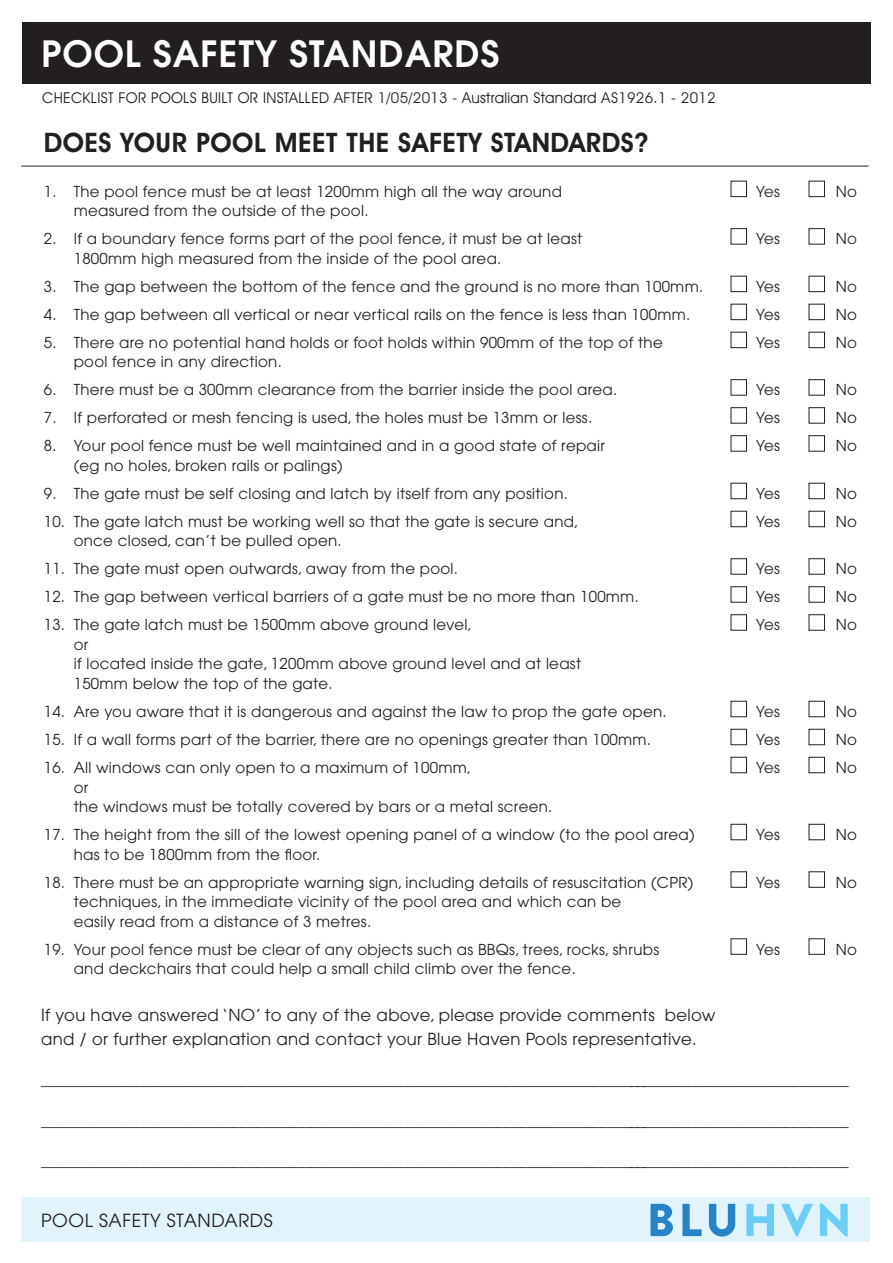
<style>
.page{position:relative;width:893px;height:1263px;background:#fff}
.page>*{position:absolute;margin:0;border:0;box-sizing:border-box;transform-origin:0 0}
.t1{font:600 36px "Avant Garde";letter-spacing:.03em;color:#fff}
.t2{font:600 27px "Avant Garde IT Cby BT";letter-spacing:.02em;color:#231f20}
.t3{font:18px "Avant Garde";letter-spacing:.03em;color:#231f20}
.t4{font:16.5px/24px "Avant Garde";letter-spacing:.02em;color:#231f20}
.t5{font:15px/19.5px "Avant Garde";letter-spacing:.02em;color:#231f20}
.t6{font:15px "Avant Garde IT Cby BT";letter-spacing:.02em;color:#231f20}
</style>
<div class="page">
<div style="left:22px;top:22px;width:849px;height:62px;background:#231f20"></div>
<div style="left:22px;top:1197px;width:848px;height:45px;background:#e1f4fc"></div>
<svg style="left:650px;top:1204px;width:23px;height:32px"></svg>
<svg style="left:682px;top:1204px;width:20px;height:32px"></svg>
<svg style="left:709px;top:1204px;width:26px;height:32px"></svg>
<svg style="left:746px;top:1204px;width:28px;height:32px"></svg>
<svg style="left:781px;top:1204px;width:32px;height:32px"></svg>
<svg style="left:820px;top:1203px;width:28px;height:33px"></svg>
<div style="left:731px;top:181px;width:16px;height:16px;border:1px solid #231f20"></div>
<div style="left:809px;top:181px;width:16px;height:16px;border:1px solid #231f20"></div>
<div style="left:731px;top:228px;width:16px;height:16px;border:1px solid #231f20"></div>
<div style="left:809px;top:228px;width:16px;height:16px;border:1px solid #231f20"></div>
<div style="left:731px;top:276px;width:16px;height:16px;border:1px solid #231f20"></div>
<div style="left:809px;top:276px;width:16px;height:16px;border:1px solid #231f20"></div>
<div style="left:731px;top:304px;width:16px;height:16px;border:1px solid #231f20"></div>
<div style="left:809px;top:304px;width:16px;height:16px;border:1px solid #231f20"></div>
<div style="left:731px;top:332px;width:16px;height:16px;border:1px solid #231f20"></div>
<div style="left:809px;top:332px;width:16px;height:16px;border:1px solid #231f20"></div>
<div style="left:731px;top:379px;width:16px;height:16px;border:1px solid #231f20"></div>
<div style="left:809px;top:379px;width:16px;height:16px;border:1px solid #231f20"></div>
<div style="left:731px;top:407px;width:16px;height:16px;border:1px solid #231f20"></div>
<div style="left:809px;top:407px;width:16px;height:16px;border:1px solid #231f20"></div>
<div style="left:731px;top:435px;width:16px;height:16px;border:1px solid #231f20"></div>
<div style="left:809px;top:435px;width:16px;height:16px;border:1px solid #231f20"></div>
<div style="left:731px;top:483px;width:16px;height:16px;border:1px solid #231f20"></div>
<div style="left:809px;top:483px;width:16px;height:16px;border:1px solid #231f20"></div>
<div style="left:731px;top:511px;width:16px;height:16px;border:1px solid #231f20"></div>
<div style="left:809px;top:511px;width:16px;height:16px;border:1px solid #231f20"></div>
<div style="left:731px;top:558px;width:16px;height:16px;border:1px solid #231f20"></div>
<div style="left:809px;top:558px;width:16px;height:16px;border:1px solid #231f20"></div>
<div style="left:731px;top:586px;width:16px;height:16px;border:1px solid #231f20"></div>
<div style="left:809px;top:586px;width:16px;height:16px;border:1px solid #231f20"></div>
<div style="left:731px;top:614px;width:16px;height:16px;border:1px solid #231f20"></div>
<div style="left:809px;top:614px;width:16px;height:16px;border:1px solid #231f20"></div>
<div style="left:731px;top:701px;width:16px;height:16px;border:1px solid #231f20"></div>
<div style="left:809px;top:701px;width:16px;height:16px;border:1px solid #231f20"></div>
<div style="left:731px;top:729px;width:16px;height:16px;border:1px solid #231f20"></div>
<div style="left:809px;top:729px;width:16px;height:16px;border:1px solid #231f20"></div>
<div style="left:731px;top:757px;width:16px;height:16px;border:1px solid #231f20"></div>
<div style="left:809px;top:757px;width:16px;height:16px;border:1px solid #231f20"></div>
<div style="left:731px;top:824px;width:16px;height:16px;border:1px solid #231f20"></div>
<div style="left:809px;top:824px;width:16px;height:16px;border:1px solid #231f20"></div>
<div style="left:731px;top:871px;width:16px;height:16px;border:1px solid #231f20"></div>
<div style="left:809px;top:871px;width:16px;height:16px;border:1px solid #231f20"></div>
<hr style="left:21px;top:166px;width:847px;height:1px;background:#231f20">
<p class="t1" style="left:41px;top:30px;width:460px">POOL SAFETY STANDARDS</p>
<p class="t6" style="left:42px;top:89px;width:675px">CHECKLIST FOR POOLS BUILT OR INSTALLED AFTER 1/05/2013 - Australian Standard AS1926.1 - 2012</p>
<p class="t2" style="left:44px;top:126px;width:606px">DOES YOUR POOL MEET THE SAFETY STANDARDS?</p>
<p class="t5" style="left:44px;top:182px;width:520px">1. The pool fence must be at least 1200mm high all the way around</p>
<p class="t5" style="left:756px;top:182px;width:25px">Yes</p>
<p class="t5" style="left:836px;top:182px;width:23px">No</p>
<p class="t5" style="left:74px;top:201px;width:296px">measured from the outside of the pool.</p>
<p class="t5" style="left:44px;top:229px;width:540px">2. If a boundary fence forms part of the pool fence, it must be at least</p>
<p class="t5" style="left:756px;top:229px;width:25px">Yes</p>
<p class="t5" style="left:836px;top:229px;width:23px">No</p>
<p class="t5" style="left:74px;top:249px;width:429px">1800mm high measured from the inside of the pool area.</p>
<p class="t5" style="left:44px;top:277px;width:661px">3. The gap between the bottom of the fence and the ground is no more than 100mm.</p>
<p class="t5" style="left:756px;top:277px;width:25px">Yes</p>
<p class="t5" style="left:836px;top:277px;width:23px">No</p>
<p class="t5" style="left:44px;top:305px;width:648px">4. The gap between all vertical or near vertical rails on the fence is less than 100mm.</p>
<p class="t5" style="left:756px;top:305px;width:25px">Yes</p>
<p class="t5" style="left:836px;top:305px;width:23px">No</p>
<p class="t5" style="left:44px;top:333px;width:620px">5. There are no potential hand holds or foot holds within 900mm of the top of the</p>
<p class="t5" style="left:756px;top:333px;width:25px">Yes</p>
<p class="t5" style="left:836px;top:333px;width:23px">No</p>
<p class="t5" style="left:74px;top:352px;width:210px">pool fence in any direction.</p>
<p class="t5" style="left:44px;top:380px;width:575px">6. There must be a 300mm clearance from the barrier inside the pool area.</p>
<p class="t5" style="left:756px;top:380px;width:25px">Yes</p>
<p class="t5" style="left:836px;top:380px;width:23px">No</p>
<p class="t5" style="left:44px;top:408px;width:550px">7. If perforated or mesh fencing is used, the holes must be 13mm or less.</p>
<p class="t5" style="left:756px;top:408px;width:25px">Yes</p>
<p class="t5" style="left:836px;top:408px;width:23px">No</p>
<p class="t5" style="left:44px;top:436px;width:563px">8. Your pool fence must be well maintained and in a good state of repair</p>
<p class="t5" style="left:756px;top:436px;width:25px">Yes</p>
<p class="t5" style="left:836px;top:436px;width:23px">No</p>
<p class="t5" style="left:74px;top:456px;width:270px">(eg no holes, broken rails or palings)</p>
<p class="t5" style="left:44px;top:484px;width:526px">9. The gate must be self closing and latch by itself from any position.</p>
<p class="t5" style="left:756px;top:484px;width:25px">Yes</p>
<p class="t5" style="left:836px;top:484px;width:23px">No</p>
<p class="t5" style="left:44px;top:512px;width:536px">10. The gate latch must be working well so that the gate is secure and,</p>
<p class="t5" style="left:756px;top:512px;width:25px">Yes</p>
<p class="t5" style="left:836px;top:512px;width:23px">No</p>
<p class="t5" style="left:74px;top:531px;width:270px">once closed, can’t be pulled open.</p>
<p class="t5" style="left:44px;top:559px;width:416px">11. The gate must open outwards, away from the pool.</p>
<p class="t5" style="left:756px;top:559px;width:25px">Yes</p>
<p class="t5" style="left:836px;top:559px;width:23px">No</p>
<p class="t5" style="left:44px;top:587px;width:597px">12. The gap between vertical barriers of a gate must be no more than 100mm.</p>
<p class="t5" style="left:756px;top:587px;width:25px">Yes</p>
<p class="t5" style="left:836px;top:587px;width:23px">No</p>
<p class="t5" style="left:44px;top:615px;width:430px">13. The gate latch must be 1500mm above ground level,</p>
<p class="t5" style="left:756px;top:615px;width:25px">Yes</p>
<p class="t5" style="left:836px;top:615px;width:23px">No</p>
<p class="t5" style="left:74px;top:635px;width:16px">or</p>
<p class="t5" style="left:74px;top:654px;width:509px">if located inside the gate, 1200mm above ground level and at least<br>150mm below the top of the gate.</p>
<p class="t5" style="left:44px;top:702px;width:624px">14. Are you aware that it is dangerous and against the law to prop the gate open.</p>
<p class="t5" style="left:756px;top:702px;width:25px">Yes</p>
<p class="t5" style="left:836px;top:702px;width:23px">No</p>
<p class="t5" style="left:44px;top:730px;width:609px">15. If a wall forms part of the barrier, there are no openings greater than 100mm.</p>
<p class="t5" style="left:756px;top:730px;width:25px">Yes</p>
<p class="t5" style="left:836px;top:730px;width:23px">No</p>
<p class="t5" style="left:44px;top:758px;width:429px">16. All windows can only open to a maximum of 100mm,</p>
<p class="t5" style="left:756px;top:758px;width:25px">Yes</p>
<p class="t5" style="left:836px;top:758px;width:23px">No</p>
<p class="t5" style="left:74px;top:777px;width:16px">or</p>
<p class="t5" style="left:74px;top:797px;width:480px">the windows must be totally covered by bars or a metal screen.</p>
<p class="t5" style="left:44px;top:825px;width:652px">17. The height from the sill of the lowest opening panel of a window (to the pool area)</p>
<p class="t5" style="left:756px;top:825px;width:25px">Yes</p>
<p class="t5" style="left:836px;top:825px;width:23px">No</p>
<p class="t5" style="left:74px;top:844px;width:248px">has to be 1800mm from the floor.</p>
<p class="t5" style="left:44px;top:872px;width:651px">18. There must be an appropriate warning sign, including details of resuscitation (CPR)</p>
<p class="t5" style="left:756px;top:872px;width:25px">Yes</p>
<p class="t5" style="left:836px;top:872px;width:23px">No</p>
<p class="t5" style="left:74px;top:892px;width:549px">techniques, in the immediate vicinity of the pool area and which can be easily read from a distance of 3 metres.</p>
<p class="t5" style="left:44px;top:939px;width:617px">19. Your pool fence must be clear of any objects such as BBQs, trees, rocks, shrubs</p>
<p class="t5" style="left:756px;top:939px;width:25px">Yes</p>
<p class="t5" style="left:836px;top:939px;width:23px">No</p>
<p class="t5" style="left:74px;top:959px;width:504px">and deckchairs that could help a small child climb over the fence.</p>
<p class="t4" style="left:41px;top:1003px;width:676px">If you have answered ‘NO’ to any of the above, please provide comments below and / or further explanation and contact your Blue Haven Pools representative.</p>
<p class="t4" style="left:41px;top:1067px;width:809px">___________________________________________________________________________________________________</p>
<p class="t4" style="left:41px;top:1108px;width:809px">___________________________________________________________________________________________________</p>
<p class="t4" style="left:41px;top:1148px;width:809px">___________________________________________________________________________________________________</p>
<p class="t3" style="left:41px;top:1210px;width:233px">POOL SAFETY STANDARDS</p>
</div>
